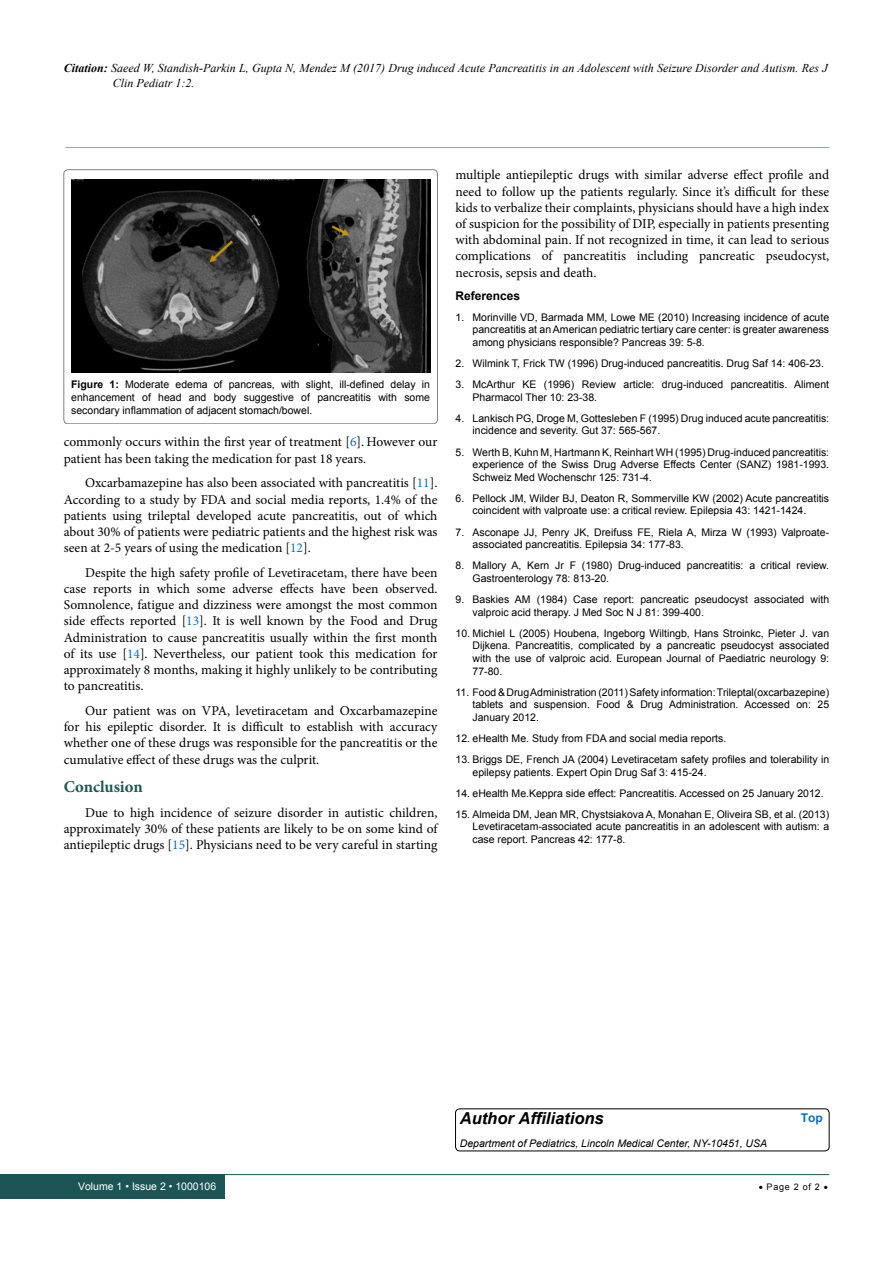
<style>
.page{position:relative;width:893px;height:1263px;background:#fff}
.page>*{position:absolute;margin:0;border:0;box-sizing:border-box;transform-origin:0 0}
.t1{font:italic 700 16.5px "Arial";color:#000}
.t2{font:700 16.5px "Minion Pro";color:#1d5557}
.t3{font:13.5px/16.2px "Minion Pro";color:#000;text-align:justify}
.t4{font:italic 12px/15px "Times New Roman";color:#000}
.t5{font:700 12px "Arial";color:#000}
.t6{font:700 12px "Arial";color:#0072bc}
.t7{font:10.5px/12.6px "Arial";color:#000;text-align:justify}
.t8{font:italic 10.5px "Arial";color:#000}
.t9{font:10.5px "Arial";color:#fff}
.t10{font:9px "Arial";letter-spacing:.08em;color:#000}
.s1{font-weight:700}
.s2{color:#0072bc}
</style>
<div class="page">
<hr style="left:65px;top:147px;width:764px;height:1px;background:#1d5557">
<div style="left:0;top:1174px;width:225px;height:25px;background:#1d5557"></div>
<hr style="left:221px;top:1174px;width:608px;height:1px;background:#1d5557">
<img style="left:71px;top:180px;width:359px;height:192px">
<div style="left:64px;top:170px;width:373px;height:254px;border:1px solid #000;border-radius:4px"></div>
<div style="left:455px;top:1109px;width:374px;height:42px;border:1px solid #000;border-radius:4px"></div>
<p class="t4" style="left:113px;top:60px;width:716px;text-indent:-49px"><span class="s1">Citation:</span> Saeed W, Standish-Parkin L, Gupta N, Mendez M (2017) Drug induced Acute Pancreatitis in an Adolescent with Seizure Disorder and Autism. Res J<br>Clin Pediatr 1:2.</p>
<p class="t7" style="left:71px;top:379px;width:360px"><span class="s1">Figure 1:</span> Moderate edema of pancreas, with slight, ill-defined delay in enhancement of head and body suggestive of pancreatitis with some secondary inflammation of adjacent stomach/bowel.</p>
<p class="t3" style="left:64px;top:434px;width:375px">commonly occurs within the first year of treatment [<span class="s2">6</span>]. However our patient has been taking the medication for past 18 years.</p>
<p class="t3" style="left:64px;top:475px;width:375px;text-indent:21px">Oxcarbamazepine has also been associated with pancreatitis [<span class="s2">11</span>].<br>According to a study by FDA and social media reports, 1.4% of the patients using trileptal developed acute pancreatitis, out of which about 30% of patients were pediatric patients and the highest risk was seen at 2-5 years of using the medication [<span class="s2">12</span>].</p>
<p class="t3" style="left:64px;top:564px;width:375px;text-indent:21px">Despite the high safety profile of Levetiracetam, there have been case reports in which some adverse effects have been observed.<br>Somnolence, fatigue and dizziness were amongst the most common side effects reported [<span class="s2">13</span>]. It is well known by the Food and Drug Administration to cause pancreatitis usually within the first month of its use [<span class="s2">14</span>]. Nevertheless, our patient took this medication for approximately 8 months, making it highly unlikely to be contributing to pancreatitis.</p>
<p class="t3" style="left:64px;top:703px;width:375px;text-indent:21px">Our patient was on VPA, levetiracetam and Oxcarbamazepine for his epileptic disorder. It is difficult to establish with accuracy whether one of these drugs was responsible for the pancreatitis or the cumulative effect of these drugs was the culprit.</p>
<h1 class="t2" style="left:64px;top:775px;width:81px">Conclusion</h1>
<p class="t3" style="left:64px;top:804px;width:375px;text-indent:21px">Due to high incidence of seizure disorder in autistic children, approximately 30% of these patients are likely to be on some kind of antiepileptic drugs [<span class="s2">15</span>]. Physicians need to be very careful in starting</p>
<p class="t3" style="left:455px;top:167px;width:375px">multiple antiepileptic drugs with similar adverse effect profile and need to follow up the patients regularly. Since it’s difficult for these kids to verbalize their complaints, physicians should have a high index of suspicion for the possibility of DIP, especially in patients presenting with abdominal pain. If not recognized in time, it can lead to serious complications of pancreatitis including pancreatic pseudocyst, necrosis, sepsis and death.</p>
<p class="t5" style="left:455px;top:287px;width:66px">References</p>
<p class="t7" style="left:472px;top:311px;width:358px;text-indent:-17px">1. Morinville VD, Barmada MM, Lowe ME (2010) Increasing incidence of acute pancreatitis at an American pediatric tertiary care center: is greater awareness among physicians responsible? Pancreas 39: 5-8.</p>
<p class="t7" style="left:455px;top:357px;width:370px">2. Wilmink T, Frick TW (1996) Drug-induced pancreatitis. Drug Saf 14: 406-23.</p>
<p class="t7" style="left:472px;top:378px;width:358px;text-indent:-17px">3. McArthur KE (1996) Review article: drug-induced pancreatitis. Aliment<br>Pharmacol Ther 10: 23-38.</p>
<p class="t7" style="left:472px;top:412px;width:358px;text-indent:-17px">4. Lankisch PG, Droge M, Gottesleben F (1995) Drug induced acute pancreatitis: incidence and severity. Gut 37: 565-567.</p>
<p class="t7" style="left:472px;top:446px;width:358px;text-indent:-17px">5. Werth B, Kuhn M, Hartmann K, Reinhart WH (1995) Drug-induced pancreatitis: experience of the Swiss Drug Adverse Effects Center (SANZ) 1981-1993.<br>Schweiz Med Wochenschr 125: 731-4.</p>
<p class="t7" style="left:455px;top:492px;width:375px;text-align:center">6. Pellock JM, Wilder BJ, Deaton R, Sommerville KW (2002) Acute pancreatitis coincident with valproate use: a critical review. Epilepsia 43: 1421-1424.</p>
<p class="t7" style="left:472px;top:526px;width:358px;text-indent:-17px">7. Asconape JJ, Penry JK, Dreifuss FE, Riela A, Mirza W (1993) Valproate&shy;associated pancreatitis. Epilepsia 34: 177-83.</p>
<p class="t7" style="left:472px;top:559px;width:358px;text-indent:-17px">8. Mallory A, Kern Jr F (1980) Drug-induced pancreatitis: a critical review.<br>Gastroenterology 78: 813-20.</p>
<p class="t7" style="left:472px;top:593px;width:358px;text-indent:-17px">9. Baskies AM (1984) Case report: pancreatic pseudocyst associated with valproic acid therapy. J Med Soc N J 81: 399-400.</p>
<p class="t7" style="left:472px;top:627px;width:358px;text-indent:-17px">10. Michiel L (2005) Houbena, Ingeborg Wiltingb, Hans Stroinkc, Pieter J. van Dijkena. Pancreatitis, complicated by a pancreatic pseudocyst associated with the use of valproic acid. European Journal of Paediatric neurology 9:<br>77-80.</p>
<p class="t7" style="left:472px;top:686px;width:358px;text-indent:-17px">11. Food &amp; Drug Administration (2011) Safety information: Trileptal(oxcarbazepine) tablets and suspension. Food &amp; Drug Administration. Accessed on: 25<br>January 2012.</p>
<p class="t7" style="left:455px;top:732px;width:272px">12. eHealth Me. Study from FDA and social media reports.</p>
<p class="t7" style="left:472px;top:753px;width:358px;text-indent:-17px">13. Briggs DE, French JA (2004) Levetiracetam safety profiles and tolerability in epilepsy patients. Expert Opin Drug Saf 3: 415-24.</p>
<p class="t7" style="left:455px;top:787px;width:370px">14. eHealth Me.Keppra side effect: Pancreatitis. Accessed on 25 January 2012.</p>
<p class="t7" style="left:472px;top:808px;width:358px;text-indent:-17px">15. Almeida DM, Jean MR, Chystsiakova A, Monahan E, Oliveira SB, et al. (2013)<br>Levetiracetam-associated acute pancreatitis in an adolescent with autism: a case report. Pancreas 42: 177-8.</p>
<h1 class="t1" style="left:460px;top:1107px;width:145px">Author Affiliations</h1>
<p class="t6" style="left:801px;top:1110px;width:23px">Top</p>
<p class="t8" style="left:460px;top:1136px;width:309px">Department of Pediatrics, Lincoln Medical Center, NY-10451, USA</p>
<p class="t9" style="left:78px;top:1180px;width:140px">Volume 1 • Issue 2 • 1000106</p>
<p class="t10" style="left:759px;top:1181px;width:71px">• Page 2 of 2 •</p>
</div>
